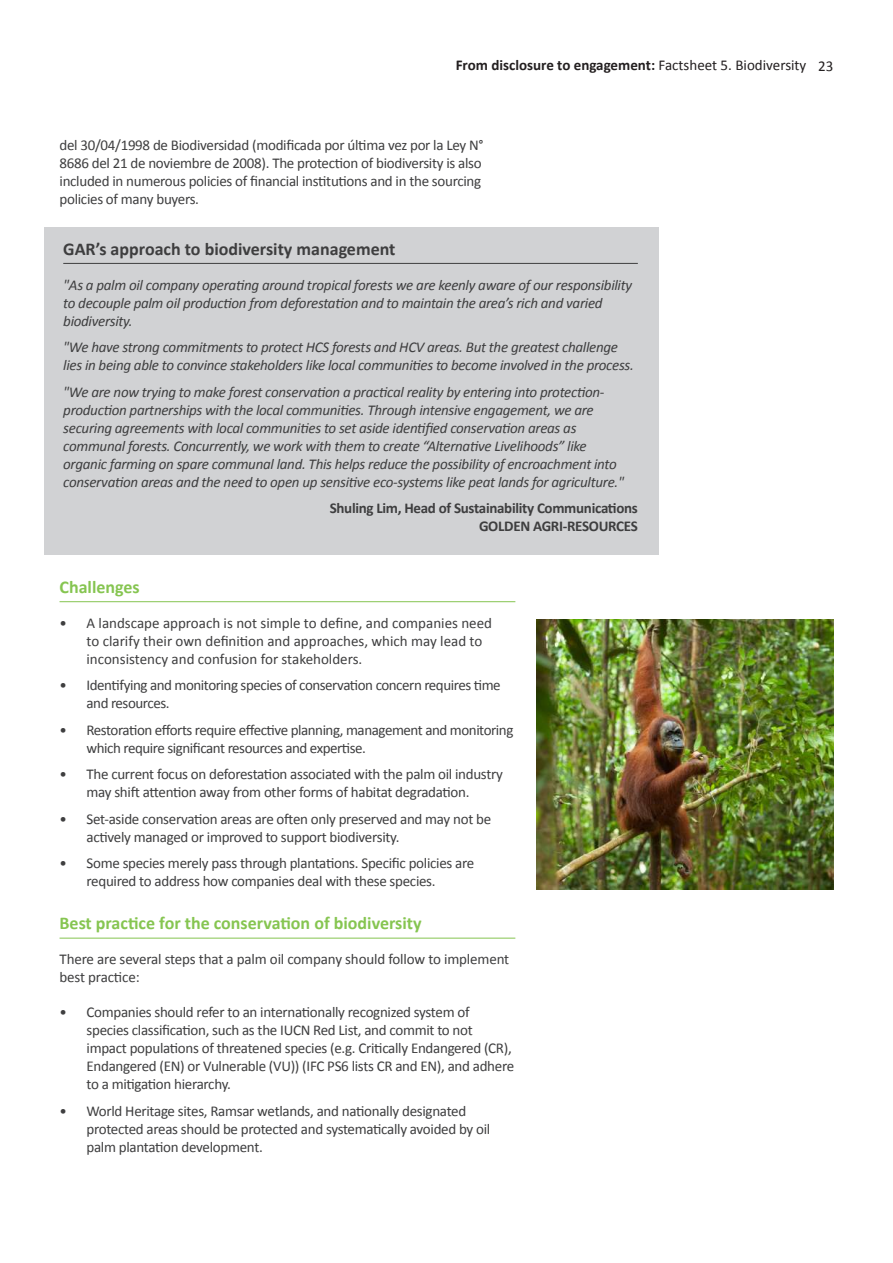
<style>
.page{position:relative;width:893px;height:1263px;background:#fff}
.page>*{position:absolute;margin:0;border:0;box-sizing:border-box;transform-origin:0 0}
.t1{font:700 18px "Calibri";color:#86c551}
.t2{font:700 18px "Calibri";color:#3e3e3f}
.t3{font:15px/18px "Calibri";letter-spacing:-.02em;color:#3e3e3f}
.t4{font:italic 15px/18px "Calibri";letter-spacing:-.02em;color:#3e3e3f}
.t5{font:15px/18px "Calibri";color:#3e3e3f}
.t6{font:700 15px/18px "Calibri";letter-spacing:-.02em;color:#3e3e3f;text-align:right}
.t7{font:700 15px "Calibri";color:#231f20}
.t8{font:15px "Calibri";color:#231f20}
.s1{font-weight:400}
</style>
<div class="page">
<div style="left:44px;top:227px;width:615px;height:328px;background:#d1d2d4"></div>
<hr style="left:60px;top:601px;width:455px;height:1px;background:#86c551">
<hr style="left:60px;top:938px;width:455px;height:1px;background:#86c551">
<hr style="left:63px;top:263px;width:575px;height:1px;background:#3e3e3f">
<img style="left:537px;top:620px;width:296px;height:270px">
<p class="t7" style="left:456px;top:56px;width:352px">From disclosure to engagement: <span class="s1">Factsheet 5. Biodiversity</span></p>
<p class="t8" style="left:818px;top:56px;width:17px">23</p>
<p class="t3" style="left:60px;top:136px;width:425px">del 30/04/1998 de Biodiversidad (modificada por última vez por la Ley N° 8686 del 21 de noviembre de 2008). The protection of biodiversity is also included in numerous policies of financial institutions and in the sourcing policies of many buyers.</p>
<p class="t2" style="left:63px;top:237px;width:334px">GAR’s approach to biodiversity management</p>
<p class="t4" style="left:63px;top:275px;width:570px">"As a palm oil company operating around tropical forests we are keenly aware of our responsibility to decouple palm oil production from deforestation and to maintain the area’s rich and varied biodiversity.</p>
<p class="t4" style="left:63px;top:337px;width:572px">"We have strong commitments to protect HCS forests and HCV areas. But the greatest challenge lies in being able to convince stakeholders like local communities to become involved in the process.</p>
<p class="t4" style="left:63px;top:382px;width:562px">"We are now trying to make forest conservation a practical reality by entering into protection&shy;production partnerships with the local communities. Through intensive engagement, we are securing agreements with local communities to set aside identified conservation areas as communal forests. Concurrently, we work with them to create “Alternative Livelihoods” like organic farming on spare communal land. This helps reduce the possibility of encroachment into conservation areas and the need to open up sensitive eco-systems like peat lands for agriculture."</p>
<p class="t6" style="left:330px;top:499px;width:310px">Shuling Lim, Head of Sustainability Communications<br>GOLDEN AGRI-RESOURCES</p>
<p class="t1" style="left:60px;top:575px;width:82px">Challenges</p>
<p class="t5" style="left:87px;top:614px;width:407px;text-indent:-27px">• A landscape approach is not simple to define, and companies need to clarify their own definition and approaches, which may lead to inconsistency and confusion for stakeholders.</p>
<p class="t3" style="left:87px;top:676px;width:416px;text-indent:-27px">• Identifying and monitoring species of conservation concern requires time and resources.</p>
<p class="t3" style="left:87px;top:721px;width:428px;text-indent:-27px">• Restoration efforts require effective planning, management and monitoring which require significant resources and expertise.</p>
<p class="t3" style="left:60px;top:765px;width:445px;text-align:center">• The current focus on deforestation associated with the palm oil industry may shift attention away from other forms of habitat degradation.</p>
<p class="t3" style="left:87px;top:810px;width:406px;text-indent:-27px">• Set-aside conservation areas are often only preserved and may not be actively managed or improved to support biodiversity.</p>
<p class="t3" style="left:87px;top:854px;width:389px;text-indent:-27px">• Some species merely pass through plantations. Specific policies are required to address how companies deal with these species.</p>
<p class="t1" style="left:60px;top:912px;width:364px">Best practice for the conservation of biodiversity</p>
<p class="t3" style="left:60px;top:950px;width:451px">There are several steps that a palm oil company should follow to implement best practice:</p>
<p class="t3" style="left:87px;top:1003px;width:429px;text-indent:-27px">• Companies should refer to an internationally recognized system of species classification, such as the IUCN Red List, and commit to not impact populations of threatened species (e.g. Critically Endangered (CR), Endangered (EN) or Vulnerable (VU)) (IFC PS6 lists CR and EN), and adhere to a mitigation hierarchy.</p>
<p class="t3" style="left:87px;top:1102px;width:405px;text-indent:-27px">• World Heritage sites, Ramsar wetlands, and nationally designated protected areas should be protected and systematically avoided by oil palm plantation development.</p>
</div>
